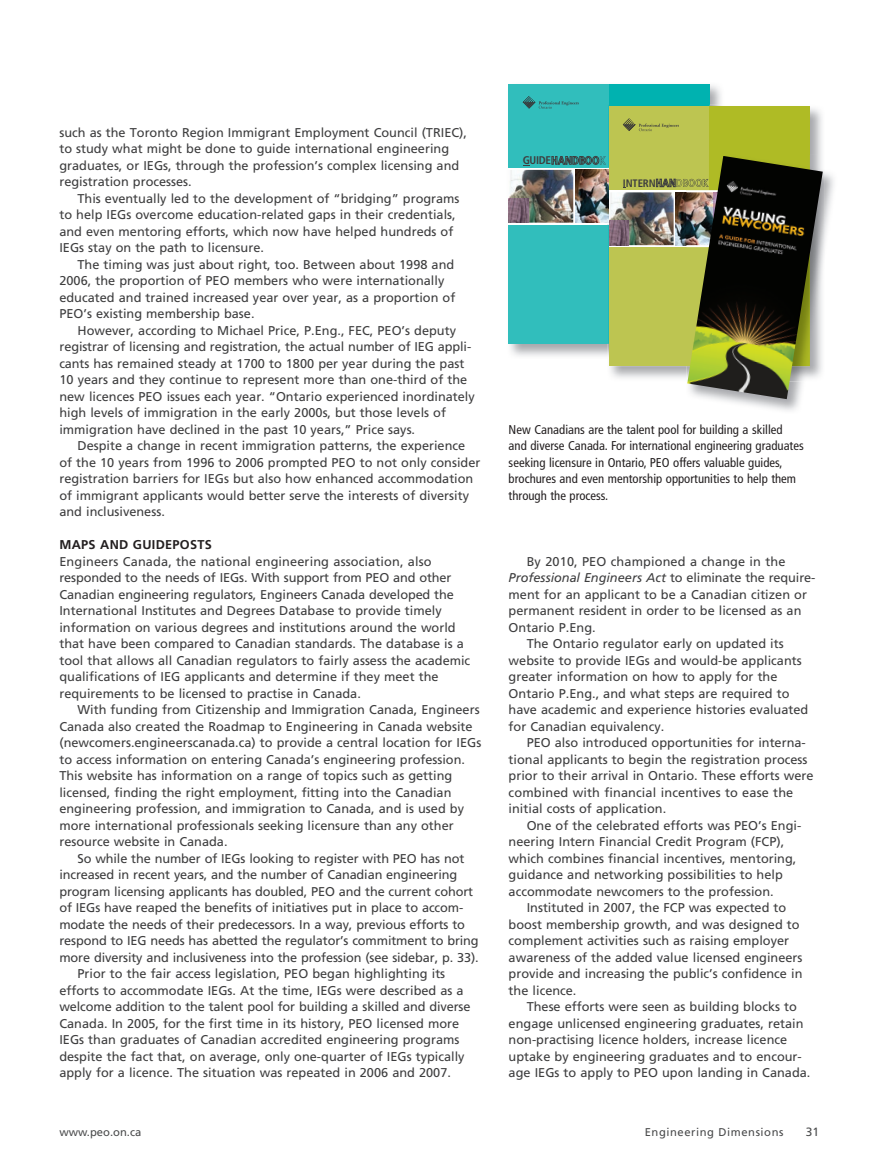
<style>
.page{position:relative;width:878px;height:1175px;background:#fff}
.page>*{position:absolute;margin:0;border:0;box-sizing:border-box;transform-origin:0 0}
.t1{font:12.75px/16.5px "Frutiger";color:#3e3e3f}
.t2{font:condensed 12.75px/16.5px "Frutiger";color:#231f20}
.t3{font:italic 12.75px "Frutiger";color:#3e3e3f}
.t4{font:700 12.75px "Frutiger";letter-spacing:.02em;color:#231f20}
.t5{font:12px "Frutiger";color:#4b4c4d}
.t6{font:11.25px "Frutiger";letter-spacing:.05em;color:#4b4c4d}
.t7{font:11.25px "Frutiger";color:#4b4c4d}
.t8{font:700 condensed 11.1px "Frutiger";letter-spacing:-.03em;color:#3e3e3f}
.t9{font:700 condensed 10.8px "Frutiger";letter-spacing:-.01em;color:#3e3e3f}
.s1{font-style:normal}
</style>
<div class="page">
<img style="left:510px;top:84px;width:211px;height:272px">
<div style="left:508px;top:84px;width:101px;height:260px;background:#31bebc"></div>
<div style="left:608px;top:84px;width:101px;height:260px;background:#00b2b0"></div>
<svg style="left:551px;top:156px;width:55px;height:9px"></svg>
<svg style="left:522px;top:96px;width:56px;height:13px"></svg>
<div style="left:508px;top:168px;width:201px;height:57px;background:linear-gradient(to bottom,#fff,#fff)"></div>
<img style="left:508px;top:170px;width:65px;height:53px">
<img style="left:508px;top:198px;width:20px;height:25px">
<img style="left:575px;top:170px;width:32px;height:53px">
<img style="left:610px;top:106px;width:212px;height:272px">
<img style="left:607px;top:168px;width:2px;height:57px">
<div style="left:609px;top:106px;width:100px;height:260px;background:#bdc551"></div>
<div style="left:709px;top:106px;width:100px;height:260px;background:#afbb25"></div>
<svg style="left:623px;top:118px;width:56px;height:13px"></svg>
<svg style="left:609px;top:190px;width:77px;height:57px"></svg>
<img style="left:609px;top:192px;width:64px;height:53px">
<img style="left:609px;top:221px;width:19px;height:24px">
<img style="left:675px;top:192px;width:11px;height:53px">
<img style="left:715px;top:172px;width:119px;height:239px">
<svg style="left:656px;top:178px;width:31px;height:9px"></svg>
<img style="left:687px;top:156px;width:135px;height:243px">
<p class="t1" style="left:59px;top:124px;width:409px">such as the Toronto Region Immigrant Employment Council (TRIEC), to study what might be done to guide international engineering graduates, or IEGs, through the profession’s complex licensing and registration processes.</p>
<p class="t1" style="left:59px;top:190px;width:401px;text-indent:18px">This eventually led to the development of “bridging” programs to help IEGs overcome education-related gaps in their credentials, and even mentoring efforts, which now have helped hundreds of IEGs stay on the path to licensure.</p>
<p class="t1" style="left:59px;top:256px;width:397px;text-indent:18px">The timing was just about right, too. Between about 1998 and 2006, the proportion of PEO members who were internationally educated and trained increased year over year, as a proportion of PEO’s existing membership base.</p>
<p class="t1" style="left:59px;top:322px;width:417px;text-indent:18px">However, according to Michael Price, P.Eng., FEC, PEO’s deputy registrar of licensing and registration, the actual number of IEG appli&shy;cants has remained steady at 1700 to 1800 per year during the past 10 years and they continue to represent more than one-third of the new licences PEO issues each year. “Ontario experienced inordinately high levels of immigration in the early 2000s, but those levels of immigration have declined in the past 10 years,” Price says.</p>
<p class="t1" style="left:59px;top:437px;width:422px;text-indent:18px">Despite a change in recent immigration patterns, the experience of the 10 years from 1996 to 2006 prompted PEO to not only consider registration barriers for IEGs but also how enhanced accommodation of immigrant applicants would better serve the interests of diversity and inclusiveness.</p>
<p class="t4" style="left:59px;top:537px;width:154px">MAPS AND GUIDEPOSTS</p>
<p class="t1" style="left:59px;top:553px;width:412px">Engineers Canada, the national engineering association, also responded to the needs of IEGs. With support from PEO and other Canadian engineering regulators, Engineers Canada developed the International Institutes and Degrees Database to provide timely information on various degrees and institutions around the world that have been compared to Canadian standards. The database is a tool that allows all Canadian regulators to fairly assess the academic qualifications of IEG applicants and determine if they meet the requirements to be licensed to practise in Canada.</p>
<p class="t1" style="left:59px;top:701px;width:423px;text-indent:18px">With funding from Citizenship and Immigration Canada, Engineers Canada also created the Roadmap to Engineering in Canada website (newcomers.engineerscanada.ca) to provide a central location for IEGs to access information on entering Canada’s engineering profession.<br>This website has information on a range of topics such as getting licensed, finding the right employment, fitting into the Canadian engineering profession, and immigration to Canada, and is used by more international professionals seeking licensure than any other resource website in Canada.</p>
<p class="t1" style="left:77px;top:850px;width:388px">So while the number of IEGs looking to register with PEO has not</p>
<p class="t1" style="left:59px;top:866px;width:399px">increased in recent years, and the number of Canadian engineering</p>
<p class="t1" style="left:59px;top:883px;width:415px">program licensing applicants has doubled, PEO and the current cohort</p>
<p class="t1" style="left:59px;top:899px;width:405px">of IEGs have reaped the benefits of initiatives put in place to accom-</p>
<p class="t1" style="left:59px;top:916px;width:407px">modate the needs of their predecessors. In a way, previous efforts to</p>
<p class="t1" style="left:59px;top:932px;width:421px">respond to IEG needs has abetted the regulator’s commitment to bring</p>
<p class="t1" style="left:59px;top:949px;width:421px">more diversity and inclusiveness into the profession (see sidebar, p. 33).</p>
<p class="t1" style="left:77px;top:965px;width:369px">Prior to the fair access legislation, PEO began highlighting its</p>
<p class="t1" style="left:59px;top:982px;width:406px">efforts to accommodate IEGs. At the time, IEGs were described as a</p>
<p class="t1" style="left:59px;top:998px;width:412px">welcome addition to the talent pool for building a skilled and diverse</p>
<p class="t1" style="left:59px;top:1015px;width:401px">Canada. In 2005, for the first time in its history, PEO licensed more</p>
<p class="t1" style="left:59px;top:1031px;width:401px">IEGs than graduates of Canadian accredited engineering programs</p>
<p class="t1" style="left:59px;top:1048px;width:406px">despite the fact that, on average, only one-quarter of IEGs typically</p>
<p class="t1" style="left:59px;top:1064px;width:393px">apply for a licence. The situation was repeated in 2006 and 2007.</p>
<p class="t8" style="left:522px;top:154px;width:30px">GUIDE</p>
<p class="t9" style="left:622px;top:176px;width:35px">INTERN</p>
<p class="t2" style="left:508px;top:421px;width:296px">New Canadians are the talent pool for building a skilled and diverse Canada. For international engineering graduates seeking licensure in Ontario, PEO offers valuable guides, brochures and even mentorship opportunities to help them through the process.</p>
<p class="t1" style="left:526px;top:553px;width:260px">By 2010, PEO championed a change in the</p>
<p class="t3" style="left:508px;top:570px;width:308px">Professional Engineers Act <span class="s1">to eliminate the require-</span></p>
<p class="t1" style="left:508px;top:586px;width:300px">ment for an applicant to be a Canadian citizen or</p>
<p class="t1" style="left:508px;top:602px;width:294px">permanent resident in order to be licensed as an</p>
<p class="t1" style="left:508px;top:619px;width:88px">Ontario P.Eng.</p>
<p class="t1" style="left:526px;top:635px;width:258px">The Ontario regulator early on updated its</p>
<p class="t1" style="left:508px;top:652px;width:294px">website to provide IEGs and would-be applicants</p>
<p class="t1" style="left:508px;top:668px;width:270px">greater information on how to apply for the</p>
<p class="t1" style="left:508px;top:685px;width:282px">Ontario P.Eng., and what steps are required to</p>
<p class="t1" style="left:508px;top:701px;width:301px">have academic and experience histories evaluated</p>
<p class="t1" style="left:508px;top:718px;width:157px">for Canadian equivalency.</p>
<p class="t1" style="left:526px;top:734px;width:280px">PEO also introduced opportunities for interna-</p>
<p class="t1" style="left:508px;top:751px;width:300px">tional applicants to begin the registration process</p>
<p class="t1" style="left:508px;top:767px;width:306px">prior to their arrival in Ontario. These efforts were</p>
<p class="t1" style="left:508px;top:784px;width:286px">combined with financial incentives to ease the</p>
<p class="t1" style="left:508px;top:800px;width:159px">initial costs of application.</p>
<p class="t1" style="left:526px;top:817px;width:276px">One of the celebrated efforts was PEO’s Engi-</p>
<p class="t1" style="left:508px;top:833px;width:277px">neering Intern Financial Credit Program (FCP),</p>
<p class="t1" style="left:508px;top:850px;width:289px">which combines financial incentives, mentoring,</p>
<p class="t1" style="left:508px;top:866px;width:276px">guidance and networking possibilities to help</p>
<p class="t1" style="left:508px;top:883px;width:266px">accommodate newcomers to the profession.</p>
<p class="t1" style="left:526px;top:899px;width:261px">Instituted in 2007, the FCP was expected to</p>
<p class="t1" style="left:508px;top:916px;width:292px">boost membership growth, and was designed to</p>
<p class="t1" style="left:508px;top:932px;width:282px">complement activities such as raising employer</p>
<p class="t1" style="left:508px;top:949px;width:295px">awareness of the added value licensed engineers</p>
<p class="t1" style="left:508px;top:965px;width:295px">provide and increasing the public’s confidence in</p>
<p class="t1" style="left:508px;top:982px;width:69px">the licence.</p>
<p class="t1" style="left:526px;top:998px;width:272px">These efforts were seen as building blocks to</p>
<p class="t1" style="left:508px;top:1015px;width:296px">engage unlicensed engineering graduates, retain</p>
<p class="t1" style="left:508px;top:1031px;width:280px">non-practising licence holders, increase licence</p>
<p class="t1" style="left:508px;top:1048px;width:294px">uptake by engineering graduates and to encour-</p>
<p class="t1" style="left:508px;top:1064px;width:303px">age IEGs to apply to PEO upon landing in Canada.</p>
<p class="t7" style="left:59px;top:1125px;width:83px">www.peo.on.ca</p>
<p class="t6" style="left:644px;top:1125px;width:140px">Engineering Dimensions</p>
<p class="t5" style="left:805px;top:1124px;width:15px">31</p>
</div>
